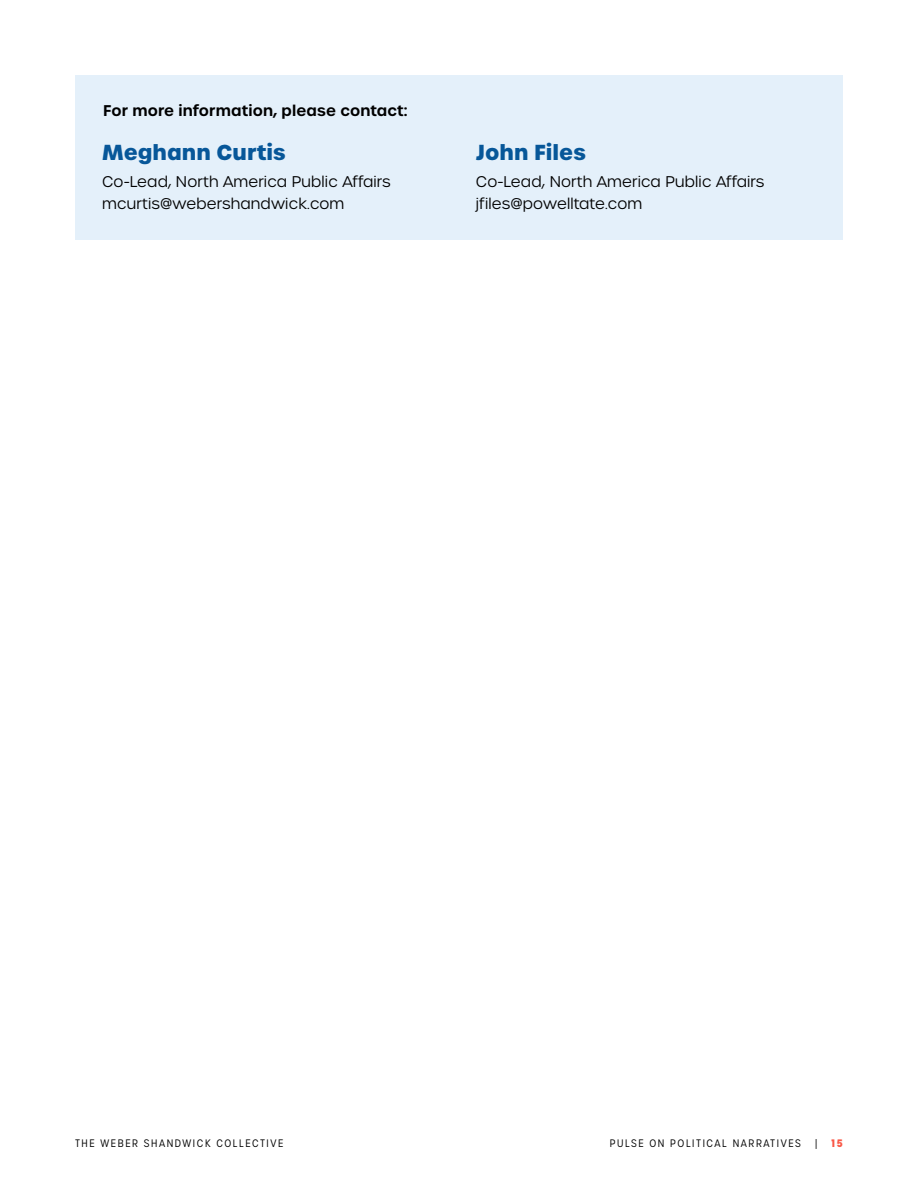
<style>
.page{position:relative;width:918px;height:1188px;background:#fff}
.page>*{position:absolute;margin:0;border:0;box-sizing:border-box;transform-origin:0 0}
.Subhead_-_NEW{font:700 21px "Urbane";color:#075799}
.Body_Copy_-_NEW{font:300 15px/22.5px "Urbane";letter-spacing:.01em;color:#000}
.Body_Copy_-_NEW-2{font:600 15px "Urbane";letter-spacing:.01em;color:#000}
.t1{font:300 10.5px "Urbane Condensed";letter-spacing:.15em;color:#000}
.t2{font:700 10.5px "Urbane Condensed";color:#f95948}
</style>
<div class="page">
<div style="left:75px;top:75px;width:768px;height:165px;background:#e4f0fa"></div>
<p class="Body_Copy_-_NEW-2" style="left:103px;top:100px;width:306px">For more information, please contact:</p>
<p class="Subhead_-_NEW" style="left:102px;top:138px;width:185px">Meghann Curtis</p>
<p class="Body_Copy_-_NEW" style="left:102px;top:170px;width:290px">Co-Lead, North America Public Affairs mcurtis@webershandwick.com</p>
<p class="Subhead_-_NEW" style="left:476px;top:138px;width:111px">John Files</p>
<p class="Body_Copy_-_NEW" style="left:476px;top:170px;width:290px">Co-Lead, North America Public Affairs jfiles@powelltate.com</p>
<p class="t1" style="left:75px;top:1136px;width:210px">THE WEBER SHANDWICK COLLECTIVE</p>
<p class="t1" style="left:610px;top:1136px;width:192px">PULSE ON POLITICAL NARRATIVES</p>
<p class="t1" style="left:815px;top:1136px;width:4px">|</p>
<p class="t2" style="left:832px;top:1136px;width:13px">15</p>
</div>
